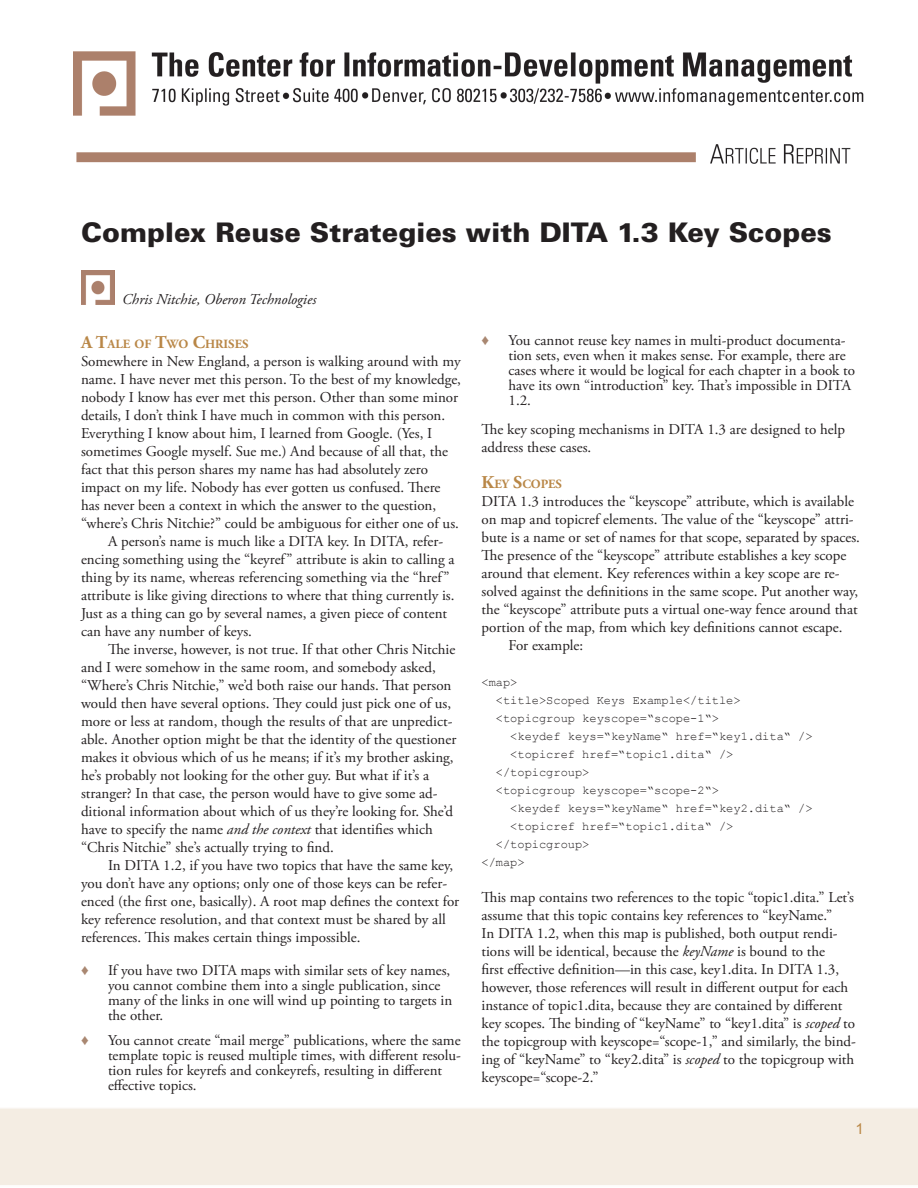
<style>
.page{position:relative;width:918px;height:1188px;background:#fff}
.page>*{position:absolute;margin:0;border:0;box-sizing:border-box;transform-origin:0 0}
.t1{font:900 27px "Univers";color:#231f20}
.t2{font:15px/18px "Adobe Garamond Pro";color:#231f20}
.t3{font:italic 15px "Adobe Garamond Pro";color:#231f20}
.t4{font:15px "Arial";color:#a98771}
.t5{font:15px "Arial";color:#ba8847}
.t6{font:700 12.6px "Adobe Garamond Pro";color:#b98747}
.t7{font:12px "Courier New";color:#231f20}
.s1{font-size:18px}
.s2{font-style:italic}
</style>
<div class="page">
<img style="left:81px;top:271px;width:34px;height:33px">
<img style="left:74px;top:51px;width:790px;height:113px">
<div style="left:0;top:1108px;width:918px;height:77px;background:#f4ede3"></div>
<h1 class="t1" style="left:81px;top:215px;width:752px">Complex Reuse Strategies with DITA 1.3 Key Scopes</h1>
<p class="t3" style="left:122px;top:290px;width:196px">Chris Nitchie, Oberon Technologies</p>
<p class="t6" style="left:81px;top:336px;width:169px"><span class="s1">A T</span>ALE OF <span class="s1">T</span>WO <span class="s1">C</span>HRISES</p>
<p class="t2" style="left:81px;top:352px;width:382px">Somewhere in New England, a person is walking around with my name. I have never met this person. To the best of my knowledge, nobody I know has ever met this person. Other than some minor details, I don’t think I have much in common with this person.<br>Everything I know about him, I learned from Google. (Yes, I sometimes Google myself. Sue me.) And because of all that, the fact that this person shares my name has had absolutely zero impact on my life. Nobody has ever gotten us confused. There has never been a context in which the answer to the question, “where’s Chris Nitchie?” could be ambiguous for either one of us.</p>
<p class="t2" style="left:81px;top:532px;width:375px;text-indent:27px">A person’s name is much like a DITA key. In DITA, refer&shy;encing something using the “keyref” attribute is akin to calling a thing by its name, whereas referencing something via the “href” attribute is like giving directions to where that thing currently is.<br>Just as a thing can go by several names, a given piece of content can have any number of keys.</p>
<p class="t2" style="left:81px;top:640px;width:377px;text-indent:27px">The inverse, however, is not true. If that other Chris Nitchie and I were somehow in the same room, and somebody asked, “Where’s Chris Nitchie,” we’d both raise our hands. That person would then have several options. They could just pick one of us, more or less at random, though the results of that are unpredict&shy;able. Another option might be that the identity of the questioner makes it obvious which of us he means; if it’s my brother asking, he’s probably not looking for the other guy. But what if it’s a stranger? In that case, the person would have to give some ad&shy;ditional information about which of us they’re looking for. She’d have to specify the name <span class="s2">and the context</span> that identifies which “Chris Nitchie” she’s actually trying to find.</p>
<p class="t2" style="left:81px;top:856px;width:380px;text-indent:27px">In DITA 1.2, if you have two topics that have the same key, you don’t have any options; only one of those keys can be refer&shy;enced (the first one, basically). A root map defines the context for key reference resolution, and that context must be shared by all references. This makes certain things impossible.</p>
<p class="t4" style="left:81px;top:959px;width:9px">♦</p>
<p class="t2" style="left:108px;top:963px;width:346px;line-height:15px">If you have two DITA maps with similar sets of key names, you cannot combine them into a single publication, since many of the links in one will wind up pointing to targets in the other.</p>
<p class="t4" style="left:81px;top:1030px;width:9px">♦</p>
<p class="t2" style="left:108px;top:1034px;width:355px;line-height:15px">You cannot create “mail merge” publications, where the same template topic is reused multiple times, with different resolu&shy;tion rules for keyrefs and conkeyrefs, resulting in different effective topics.</p>
<p class="t4" style="left:482px;top:330px;width:9px">♦</p>
<p class="t2" style="left:508px;top:334px;width:348px;line-height:15px">You cannot reuse key names in multi-product documenta&shy;tion sets, even when it makes sense. For example, there are cases where it would be logical for each chapter in a book to have its own “introduction” key. That’s impossible in DITA 1.2.</p>
<p class="t2" style="left:482px;top:421px;width:365px">The key scoping mechanisms in DITA 1.3 are designed to help address these cases.</p>
<p class="t6" style="left:482px;top:477px;width:82px"><span class="s1">K</span>EY <span class="s1">S</span>COPES</p>
<p class="t2" style="left:482px;top:493px;width:380px">DITA 1.3 introduces the “keyscope” attribute, which is available on map and topicref elements. The value of the “keyscope” attri&shy;bute is a name or set of names for that scope, separated by spaces.<br>The presence of the “keyscope” attribute establishes a key scope around that element. Key references within a key scope are re&shy;solved against the definitions in the same scope. Put another way, the “keyscope” attribute puts a virtual one-way fence around that portion of the map, from which key definitions cannot escape.</p>
<p class="t2" style="left:508px;top:637px;width:76px">For example:</p>
<p class="t7" style="left:482px;top:675px;width:37px">&lt;map&gt;</p>
<p class="t7" style="left:496px;top:693px;width:246px">&lt;title&gt;Scoped Keys Example&lt;/title&gt;</p>
<p class="t7" style="left:496px;top:711px;width:225px">&lt;topicgroup keyscope=“scope-1“&gt;</p>
<p class="t7" style="left:510px;top:729px;width:304px">&lt;keydef keys=“keyName“ href=“key1.dita“ /&gt;</p>
<p class="t7" style="left:510px;top:747px;width:225px">&lt;topicref href=“topic1.dita“ /&gt;</p>
<p class="t7" style="left:496px;top:765px;width:95px">&lt;/topicgroup&gt;</p>
<p class="t7" style="left:496px;top:783px;width:225px">&lt;topicgroup keyscope=“scope-2“&gt;</p>
<p class="t7" style="left:510px;top:801px;width:304px">&lt;keydef keys=“keyName“ href=“key2.dita“ /&gt;</p>
<p class="t7" style="left:510px;top:819px;width:225px">&lt;topicref href=“topic1.dita“ /&gt;</p>
<p class="t7" style="left:496px;top:837px;width:95px">&lt;/topicgroup&gt;</p>
<p class="t7" style="left:482px;top:855px;width:45px">&lt;/map&gt;</p>
<p class="t2" style="left:482px;top:889px;width:376px">This map contains two references to the topic “topic1.dita.” Let’s assume that this topic contains key references to “keyName.”<br>In DITA 1.2, when this map is published, both output rendi&shy;tions will be identical, because the <span class="s2">keyName</span> is bound to the<br>first effective definition—in this case, key1.dita. In DITA 1.3, however, those references will result in different output for each instance of topic1.dita, because they are contained by different key scopes. The binding of “keyName” to “key1.dita” is <span class="s2">scoped</span> to the topicgroup with keyscope=“scope-1,” and similarly, the bind&shy;ing of “keyName” to “key2.dita” is <span class="s2">scoped</span> to the topicgroup with keyscope=“scope-2.”</p>
<p class="t5" style="left:856px;top:1119px;width:10px">1</p>
</div>
